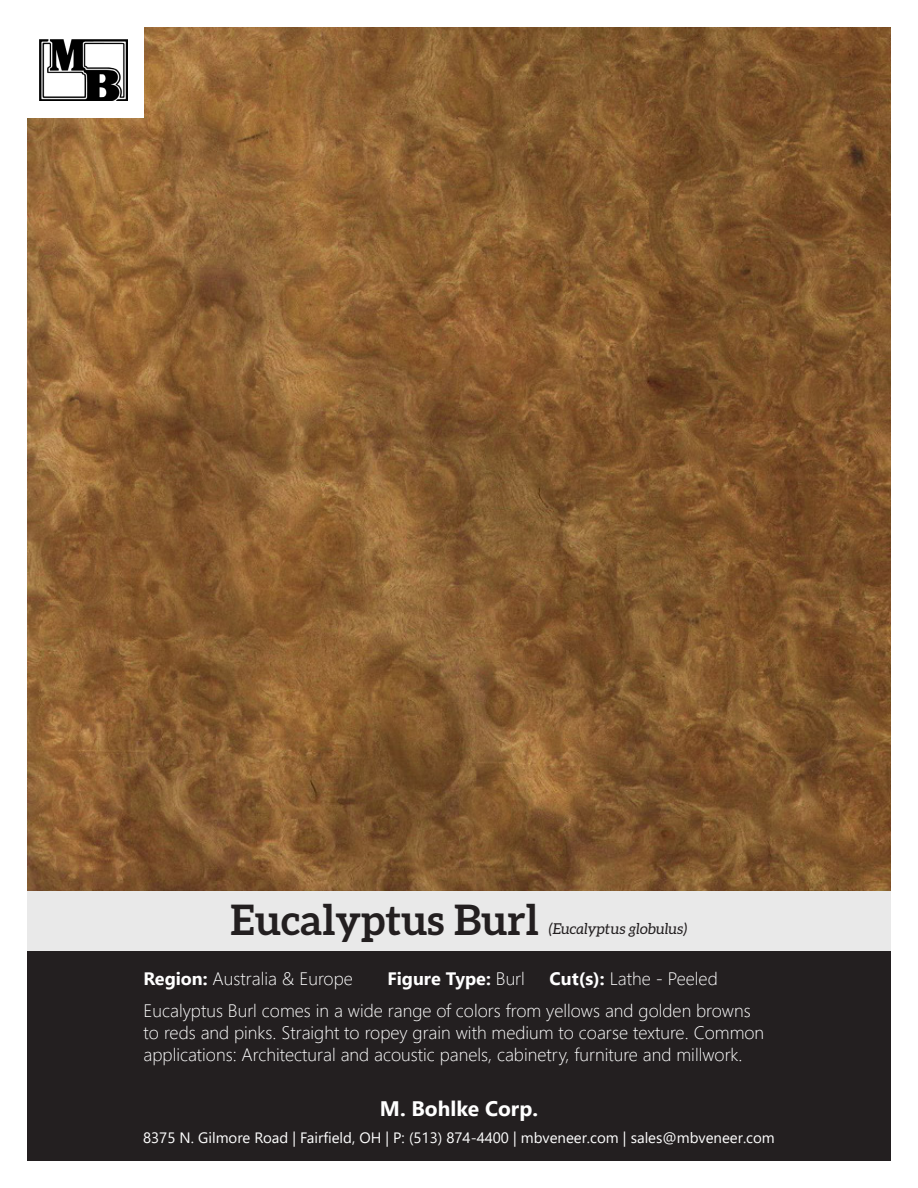
<style>
.page{position:relative;width:918px;height:1188px;background:#fff}
.page>*{position:absolute;margin:0;border:0;box-sizing:border-box;transform-origin:0 0}
.t1{font:700 42px "Aleo";color:#231f20}
.t2{font:700 21px "Segoe UI";color:#fff}
.t3{font:300 18px/32.1px "Segoe UI";color:#fff}
.t4{font:700 18px "Segoe UI";color:#fff}
.t5{font:15px "Segoe UI";color:#fff}
.t6{font:italic 15px "Aleo";color:#231f20}
.s1{font-weight:700}
.s2{font-weight:300}
</style>
<div class="page">
<img style="left:27px;top:27px;width:864px;height:864px">
<div style="left:27px;top:891px;width:864px;height:61px;background:#e9e9e9"></div>
<div style="left:27px;top:0;width:117px;height:118px;background:#fff"></div>
<img style="left:39px;top:39px;width:88px;height:61px">
<div style="left:27px;top:952px;width:864px;height:209px;background:#231f20"></div>
<p class="t1" style="left:231px;top:896px;width:310px">Eucalyptus Burl</p>
<p class="t6" style="left:549px;top:920px;width:140px">(Eucalyptus globulus)</p>
<p class="t3" style="left:144px;top:961px;width:609px;text-indent:406px"><span class="s1">Cut(s):</span> Lathe - Peeled<br>Eucalyptus Burl comes in a wide range of colors from yellows and golden browns</p>
<p class="t3" style="left:144px;top:1020px;width:622px;line-height:21.6px">to reds and pinks. Straight to ropey grain with medium to coarse texture. Common applications: Architectural and acoustic panels, cabinetry, furniture and millwork.</p>
<p class="t2" style="left:380px;top:1089px;width:160px">M. Bohlke Corp.</p>
<p class="t5" style="left:143px;top:1124px;width:633px">8375 N. Gilmore Road | Fairfield, OH | P: (513) 874-4400 | mbveneer.com | sales@mbveneer.com</p>
<p class="t3" style="left:144px;top:961px;width:211px"><span class="s1">Region:</span> Australia &amp; Europe</p>
<p class="t4" style="left:387px;top:962px;width:139px">Figure Type: <span class="s2">Burl</span></p>
</div>
